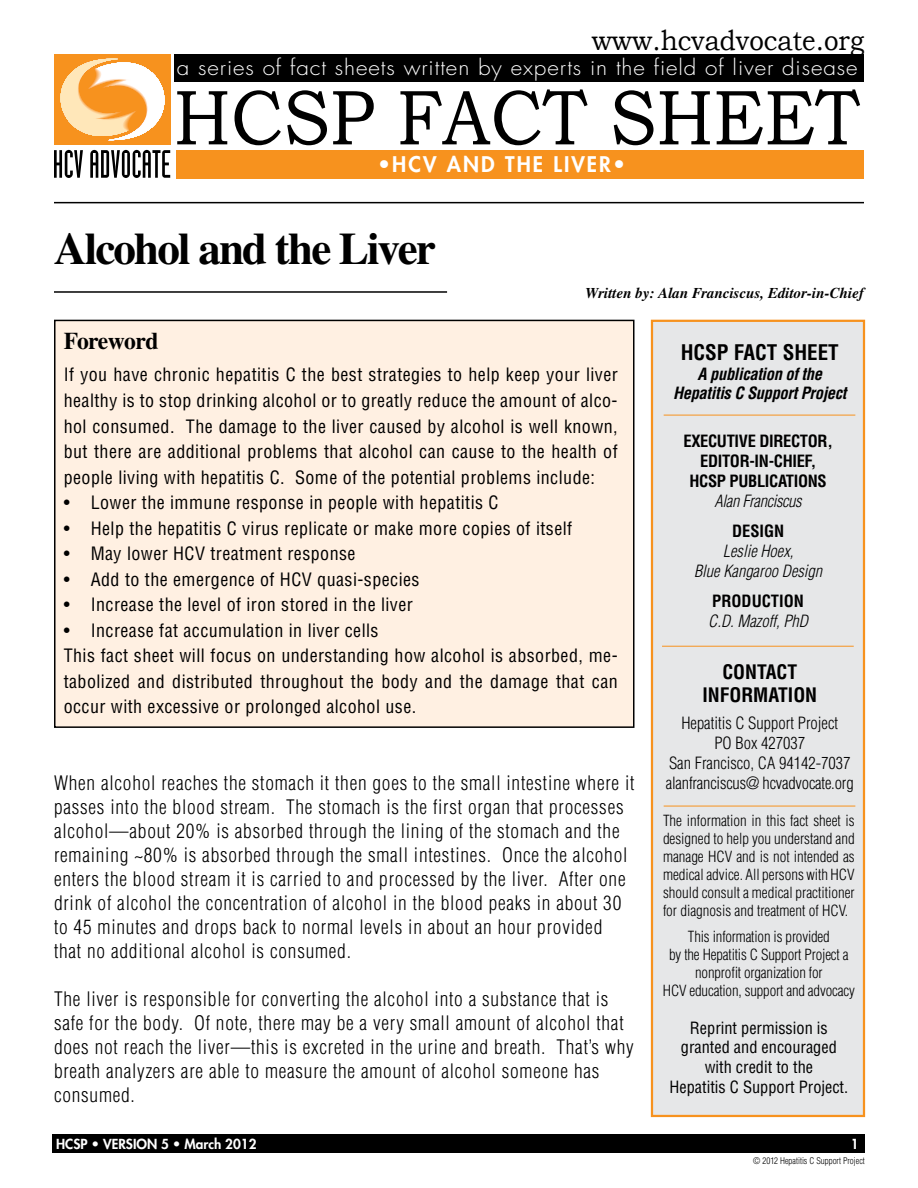
<style>
.page{position:relative;width:918px;height:1188px;background:#fff}
.page>*{position:absolute;margin:0;border:0;box-sizing:border-box;transform-origin:0 0}
.t1{font:78px "Bookman Old Style";color:#000;scale:.91 1}
.t2{font:700 45px "Times";letter-spacing:-.04em;color:#000}
.t3{font:28.5px "Bookman Old Style";color:#000;scale:.91 1}
.t4{font:700 24px "Times";letter-spacing:-.02em;color:#000}
.t5{font:300 21px "Futura";letter-spacing:.04em;color:#fff;scale:1.07 1}
.t6{font:800 21px "Futura";letter-spacing:.1em;color:#fff}
.t7{font:700 condensed 21px "Helvetica";color:#000}
.t8{font:300 condensed 19.5px/24px "Helvetica";letter-spacing:.04em;color:#000}
.t9{font:700 condensed 19.5px/23.4px "Helvetica";color:#000;text-align:center}
.t10{font:condensed 18px/25.5px "Helvetica";letter-spacing:.025em;color:#000;text-align:justify}
.t11{font:300 condensed 16.5px/19.8px "Helvetica";color:#000;text-align:center}
.t12{font:condensed 16.5px/19.8px "Helvetica";color:#000;text-align:center}
.t13{font:700 condensed 16.5px/19.8px "Helvetica";letter-spacing:-.02em;color:#000;text-align:center}
.t14{font:italic 300 condensed 16.5px/19.8px "Helvetica";color:#000;text-align:center}
.t15{font:italic 700 condensed 16.5px/19.5px "Helvetica";letter-spacing:-.02em;color:#000;text-align:center}
.t16{font:italic 300 condensed 16.5px "Helvetica";letter-spacing:-.02em;color:#000}
.t17{font:700 condensed 16.5px "Helvetica";color:#000}
.t18{font:300 condensed 15px/18px "Helvetica";letter-spacing:-.01em;color:#000;text-align:justify}
.t19{font:italic 700 15px "Times";color:#000}
.t20{font:800 13.5px "Futura";color:#fff}
.t21{font:300 condensed 9px "Helvetica";color:#000}
</style>
<div class="page">
<div style="left:53px;top:1135px;width:812px;height:18px;background:#000"></div>
<div style="left:55px;top:320px;width:579px;height:407px;background:#fff0e2"></div>
<div style="left:54px;top:320px;width:580px;height:408px;border:2px solid #000"></div>
<div style="left:651px;top:320px;width:214px;height:797px;background:#e6e7e8;border:2px solid #f7921e"></div>
<hr style="left:54px;top:291px;width:393px;height:2px;background:#000">
<hr style="left:54px;top:202px;width:810px;height:1px;background:#000">
<hr style="left:664px;top:415px;width:191px;height:1px;background:#f7921e">
<hr style="left:662px;top:646px;width:192px;height:1px;background:#f7921e">
<hr style="left:664px;top:806px;width:191px;height:1px;background:#f7921e">
<div style="left:175px;top:54px;width:689px;height:28px;background:#000"></div>
<div style="left:176px;top:150px;width:688px;height:28px;background:#f7921e"></div>
<svg style="left:54px;top:54px;width:116px;height:124px"></svg>
<h3 class="t3" style="left:592px;top:22px;width:301px">www.hcvadvocate.org</h3>
<p class="t5" style="left:177px;top:55px;width:638px">a series of fact sheets written by experts in the field of liver disease</p>
<h1 class="t1" style="left:174px;top:67px;width:755px">HCSP FACT SHEET</h1>
<p class="t6" style="left:378px;top:151px;width:249px">•HCV AND THE LIVER•</p>
<h2 class="t2" style="left:54px;top:222px;width:383px">Alcohol and the Liver</h2>
<p class="t19" style="left:585px;top:284px;width:280px">Written by: Alan Franciscus, Editor-in-Chief</p>
<p class="t4" style="left:64px;top:327px;width:96px">Foreword</p>
<p class="t10" style="left:64px;top:362px;width:556px">If you have chronic hepatitis C the best strategies to help keep your liver healthy is to stop drinking alcohol or to greatly reduce the amount of alco&shy;hol consumed. The damage to the liver caused by alcohol is well known, but there are additional problems that alcohol can cause to the health of people living with hepatitis C. Some of the potential problems include:</p>
<p class="t10" style="left:64px;top:490px;width:436px">• Lower the immune response in people with hepatitis C</p>
<p class="t10" style="left:64px;top:515px;width:510px">• Help the hepatitis C virus replicate or make more copies of itself</p>
<p class="t10" style="left:64px;top:541px;width:293px">• May lower HCV treatment response</p>
<p class="t10" style="left:64px;top:566px;width:357px">• Add to the emergence of HCV quasi-species</p>
<p class="t10" style="left:64px;top:592px;width:351px">• Increase the level of iron stored in the liver</p>
<p class="t10" style="left:64px;top:617px;width:556px;text-align:left">• Increase fat accumulation in liver cells<br>This fact sheet will focus on understanding how alcohol is absorbed, me&shy;tabolized and distributed throughout the body and the damage that can occur with excessive or prolonged alcohol use.</p>
<p class="t8" style="left:54px;top:770px;width:582px">When alcohol reaches the stomach it then goes to the small intestine where it passes into the blood stream. The stomach is the first organ that processes alcohol—about 20% is absorbed through the lining of the stomach and the remaining ~80% is absorbed through the small intestines. Once the alcohol enters the blood stream it is carried to and processed by the liver. After one drink of alcohol the concentration of alcohol in the blood peaks in about 30 to 45 minutes and drops back to normal levels in about an hour provided<br>that no additional alcohol is consumed.</p>
<p class="t8" style="left:54px;top:986px;width:581px">The liver is responsible for converting the alcohol into a substance that is safe for the body. Of note, there may be a very small amount of alcohol that does not reach the liver—this is excreted in the urine and breath. That’s why breath analyzers are able to measure the amount of alcohol someone has consumed.</p>
<p class="t20" style="left:56px;top:1135px;width:202px">HCSP • VERSION 5 • March 2012</p>
<p class="t7" style="left:681px;top:339px;width:159px">HCSP FACT SHEET</p>
<p class="t15" style="left:673px;top:364px;width:175px">A publication of the<br>Hepatitis C Support Project</p>
<p class="t13" style="left:683px;top:431px;width:151px">EXECUTIVE DIRECTOR,<br>EDITOR-IN-CHIEF,<br>HCSP PUBLICATIONS</p>
<p class="t16" style="left:715px;top:490px;width:89px">Alan Franciscus</p>
<p class="t13" style="left:732px;top:521px;width:54px">DESIGN</p>
<p class="t14" style="left:694px;top:541px;width:130px">Leslie Hoex,<br>Blue Kangaroo Design</p>
<p class="t17" style="left:712px;top:591px;width:93px">PRODUCTION</p>
<p class="t14" style="left:708px;top:611px;width:101px">C.D. Mazoff, PhD</p>
<p class="t9" style="left:702px;top:660px;width:116px">CONTACT<br>INFORMATION</p>
<p class="t11" style="left:666px;top:713px;width:189px">Hepatitis C Support Project<br>PO Box 427037<br>San Francisco, CA 94142-7037 alanfranciscus@ hcvadvocate.org</p>
<p class="t18" style="left:663px;top:812px;width:193px">The information in this fact sheet is designed to help you understand and manage HCV and is not intended as medical advice. All persons with HCV should consult a medical practitioner for diagnosis and treatment of HCV.</p>
<p class="t18" style="left:663px;top:927px;width:193px;text-align:center">This information is provided<br>by the Hepatitis C Support Project a nonprofit organization for<br>HCV education, support and advocacy</p>
<p class="t12" style="left:670px;top:1018px;width:180px">Reprint permission is granted and encouraged with credit to the<br>Hepatitis C Support Project.</p>
<p class="t20" style="left:851px;top:1136px;width:9px">1</p>
<p class="t21" style="left:753px;top:1155px;width:113px">© 2012 Hepatitis C Support Project</p>
</div>
